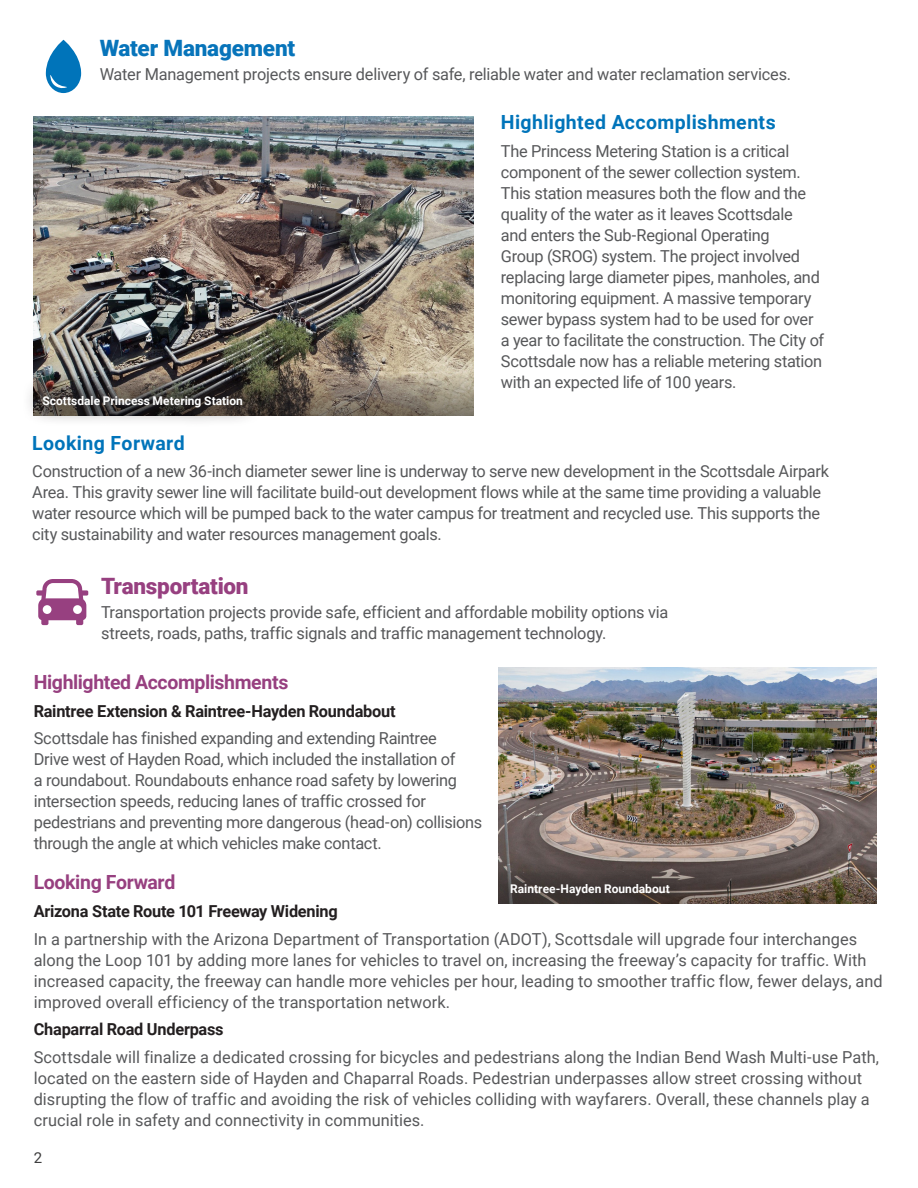
<style>
.page{position:relative;width:918px;height:1188px;background:#fff}
.page>*{position:absolute;margin:0;border:0;box-sizing:border-box;transform-origin:0 0}
.Subheadline_Spacing{font:900 22.5px "Roboto";letter-spacing:-.01em;color:#0774ba}
.Strategic_Goal_Subhead_Spacing{font:900 22.5px "Roboto";letter-spacing:-.01em;color:#974080}
.Subheadline_Spacing-2{font:700 19.5px "Roboto";letter-spacing:-.02em;color:#974080}
.Subheadline_Spacing-3{font:700 19.5px "Roboto";letter-spacing:.02em;color:#0074ba}
.Subheadline_Spacing-4{font:16.5px/21px "Roboto";letter-spacing:-.015em;color:#57585a}
.Strategic_Goal_Subhead_Spacing-2{font:16.5px/21px "Roboto";letter-spacing:-.015em;color:#57585a}
.Copy_Paragraph{font:700 16.5px "Roboto";letter-spacing:-.015em;color:#231f20}
.Page_Left{font:15px "Roboto";color:#3e3e3f}
.t1{font:700 12px "Roboto";color:#fff}
</style>
<div class="page">
<img style="left:498px;top:668px;width:379px;height:164px">
<svg style="left:498px;top:832px;width:379px;height:72px;background:#796a62"></svg>
<img style="left:34px;top:116px;width:440px;height:227px">
<img style="left:34px;top:343px;width:440px;height:73px">
<svg style="left:36px;top:579px;width:52px;height:46px"></svg>
<div style="left:497px;top:870px;width:186px;height:38px;background:#231f20;opacity:.59"></div>
<svg style="left:46px;top:40px;width:35px;height:53px"></svg>
<div style="left:22px;top:375px;width:242px;height:53px;background:#231f20;opacity:.62"></div>
<p class="Subheadline_Spacing" style="left:100px;top:32px;width:197px">Water Management</p>
<p class="Subheadline_Spacing-4" style="left:100px;top:63px;width:693px">Water Management projects ensure delivery of safe, reliable water and water reclamation services.</p>
<p class="Subheadline_Spacing-3" style="left:501px;top:109px;width:276px">Highlighted Accomplishments</p>
<p class="Subheadline_Spacing-4" style="left:501px;top:140px;width:325px">The Princess Metering Station is a critical component of the sewer collection system.<br>This station measures both the flow and the quality of the water as it leaves Scottsdale<br>and enters the Sub-Regional Operating<br>Group (SROG) system. The project involved replacing large diameter pipes, manholes, and monitoring equipment. A massive temporary sewer bypass system had to be used for over a year to facilitate the construction. The City of Scottsdale now has a reliable metering station with an expected life of 100 years.</p>
<p class="t1" style="left:42px;top:392px;width:202px">Scottsdale Princess Metering Station</p>
<p class="Subheadline_Spacing-3" style="left:32px;top:429px;width:154px">Looking Forward</p>
<p class="Subheadline_Spacing-4" style="left:32px;top:460px;width:798px">Construction of a new 36-inch diameter sewer line is underway to serve new development in the Scottsdale Airpark Area. This gravity sewer line will facilitate build-out development flows while at the same time providing a valuable water resource which will be pumped back to the water campus for treatment and recycled use. This supports the city sustainability and water resources management goals.</p>
<p class="Strategic_Goal_Subhead_Spacing" style="left:101px;top:571px;width:149px">Transportation</p>
<p class="Strategic_Goal_Subhead_Spacing-2" style="left:101px;top:601px;width:569px">Transportation projects provide safe, efficient and affordable mobility options via streets, roads, paths, traffic signals and traffic management technology.</p>
<p class="Subheadline_Spacing-2" style="left:34px;top:668px;width:256px">Highlighted Accomplishments</p>
<p class="Copy_Paragraph" style="left:34px;top:699px;width:364px">Raintree Extension &amp; Raintree-Hayden Roundabout</p>
<p class="Subheadline_Spacing-4" style="left:34px;top:727px;width:450px">Scottsdale has finished expanding and extending Raintree<br>Drive west of Hayden Road, which included the installation of<br>a roundabout. Roundabouts enhance road safety by lowering intersection speeds, reducing lanes of traffic crossed for pedestrians and preventing more dangerous (head-on) collisions through the angle at which vehicles make contact.</p>
<p class="Subheadline_Spacing-2" style="left:34px;top:868px;width:143px">Looking Forward</p>
<p class="Copy_Paragraph" style="left:34px;top:899px;width:306px">Arizona State Route 101 Freeway Widening</p>
<p class="Subheadline_Spacing-4" style="left:34px;top:928px;width:851px">In a partnership with the Arizona Department of Transportation (ADOT), Scottsdale will upgrade four interchanges along the Loop 101 by adding more lanes for vehicles to travel on, increasing the freeway’s capacity for traffic. With increased capacity, the freeway can handle more vehicles per hour, leading to smoother traffic flow, fewer delays, and improved overall efficiency of the transportation network.</p>
<p class="Copy_Paragraph" style="left:34px;top:1018px;width:191px">Chaparral Road Underpass</p>
<p class="Subheadline_Spacing-4" style="left:34px;top:1046px;width:847px">Scottsdale will finalize a dedicated crossing for bicycles and pedestrians along the Indian Bend Wash Multi-use Path, located on the eastern side of Hayden and Chaparral Roads. Pedestrian underpasses allow street crossing without disrupting the flow of traffic and avoiding the risk of vehicles colliding with wayfarers. Overall, these channels play a crucial role in safety and connectivity in communities.</p>
<p class="t1" style="left:510px;top:880px;width:161px">Raintree-Hayden Roundabout</p>
<p class="Page_Left" style="left:34px;top:1147px;width:10px">2</p>
</div>
